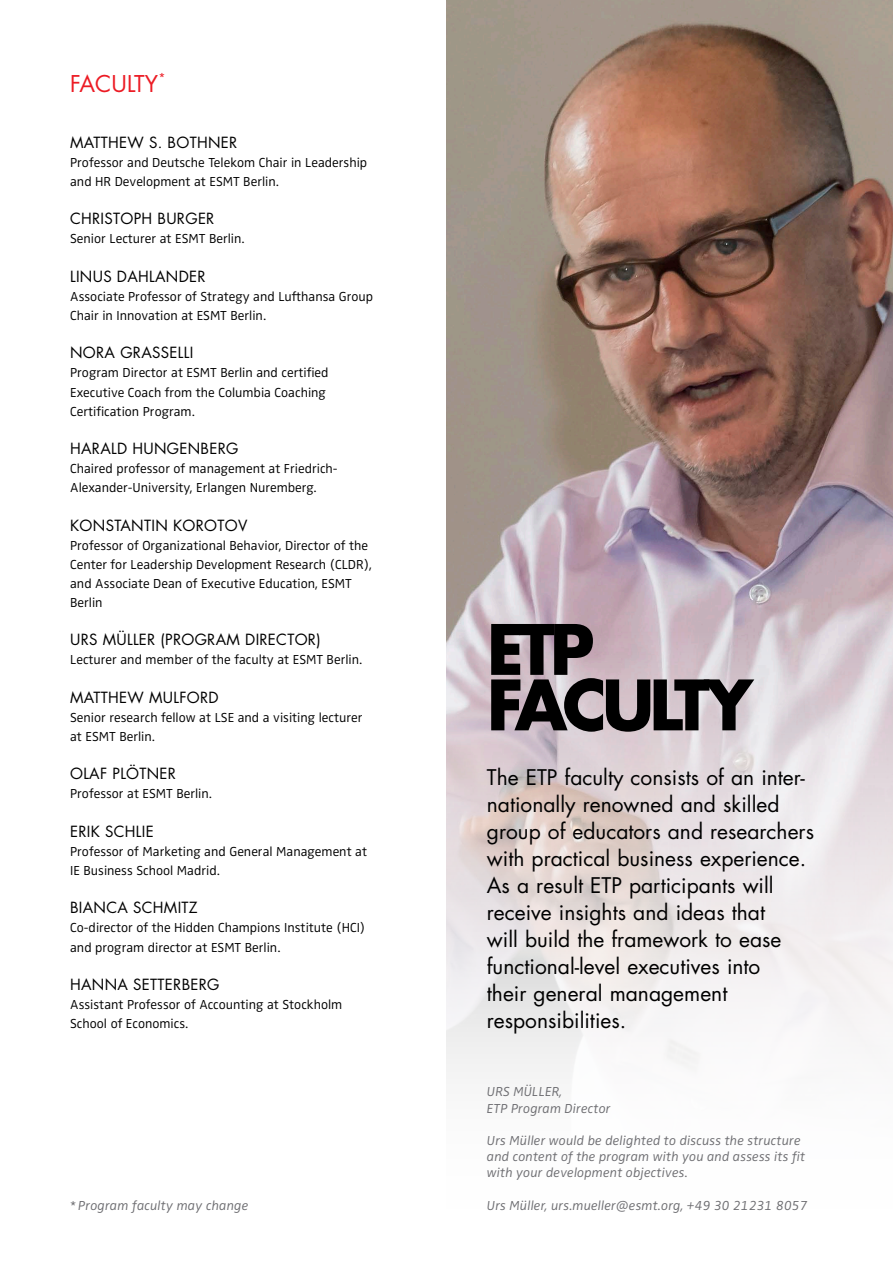
<style>
.page{position:relative;width:893px;height:1263px;background:#fff}
.page>*{position:absolute;margin:0;border:0;box-sizing:border-box;transform-origin:0 0}
.t1{font:700 67.5px/55.5px "Futura Std";letter-spacing:-.075em;color:#000}
.t2{font:22.5px "Futura Std";letter-spacing:.01em;color:#ec1b24}
.t3{font:21px/27px "Futura Std";color:#000}
.t4{font:15px "Futura Std";letter-spacing:.02em;color:#000}
.t5{font:300 13.5px/19.2px "Zwo OT";color:#000}
.t6{font:italic 300 13.5px/16.2px "Zwo OT";letter-spacing:.01em;color:#6d6d71}
.t7{font:12px "Futura Std";color:#ec1b24}
</style>
<div class="page">
<img style="left:446px;top:0;width:447px;height:530px">
<svg style="left:446px;top:530px;width:447px;height:549px"></svg>
<h2 class="t2" style="left:70px;top:69px;width:90px">FACULTY</h2>
<p class="t7" style="left:159px;top:70px;width:9px">*</p>
<p class="t4" style="left:70px;top:133px;width:169px">MATTHEW S. BOTHNER</p>
<p class="t5" style="left:70px;top:153px;width:299px">Professor and Deutsche Telekom Chair in Leadership and HR Development at ESMT Berlin.</p>
<p class="t4" style="left:70px;top:209px;width:146px">CHRISTOPH BURGER</p>
<p class="t5" style="left:70px;top:230px;width:176px">Senior Lecturer at ESMT Berlin.</p>
<p class="t4" style="left:70px;top:267px;width:137px">LINUS DAHLANDER</p>
<p class="t5" style="left:70px;top:287px;width:304px">Associate Professor of Strategy and Lufthansa Group<br>Chair in Innovation at ESMT Berlin.</p>
<p class="t4" style="left:70px;top:343px;width:125px">NORA GRASSELLI</p>
<p class="t5" style="left:70px;top:364px;width:260px">Program Director at ESMT Berlin and certified<br>Executive Coach from the Columbia Coaching<br>Certification Program.</p>
<p class="t4" style="left:70px;top:439px;width:170px">HARALD HUNGENBERG</p>
<p class="t5" style="left:70px;top:459px;width:269px">Chaired professor of management at Friedrich-<br>Alexander-University, Erlangen Nuremberg.</p>
<p class="t4" style="left:70px;top:515px;width:179px">KONSTANTIN KOROTOV</p>
<p class="t5" style="left:70px;top:536px;width:303px">Professor of Organizational Behavior, Director of the Center for Leadership Development Research (CLDR), and Associate Dean of Executive Education, ESMT Berlin</p>
<p class="t4" style="left:70px;top:630px;width:252px">URS MÜLLER (PROGRAM DIRECTOR)</p>
<p class="t5" style="left:70px;top:651px;width:293px">Lecturer and member of the faculty at ESMT Berlin.</p>
<p class="t4" style="left:70px;top:688px;width:150px">MATTHEW MULFORD</p>
<p class="t5" style="left:70px;top:708px;width:294px">Senior research fellow at LSE and a visiting lecturer at ESMT Berlin.</p>
<p class="t4" style="left:70px;top:764px;width:107px">OLAF PLÖTNER</p>
<p class="t5" style="left:70px;top:785px;width:143px">Professor at ESMT Berlin.</p>
<p class="t4" style="left:70px;top:821px;width:85px">ERIK SCHLIE</p>
<p class="t5" style="left:70px;top:842px;width:298px">Professor of Marketing and General Management at<br>IE Business School Madrid.</p>
<p class="t4" style="left:70px;top:898px;width:129px">BIANCA SCHMITZ</p>
<p class="t5" style="left:70px;top:918px;width:297px">Co-director of the Hidden Champions Institute (HCI) and program director at ESMT Berlin.</p>
<p class="t4" style="left:70px;top:975px;width:151px">HANNA SETTERBERG</p>
<p class="t5" style="left:70px;top:995px;width:274px">Assistant Professor of Accounting at Stockholm<br>School of Economics.</p>
<p class="t6" style="left:70px;top:1197px;width:180px">* Program faculty may change</p>
<h1 class="t1" style="left:487px;top:621px;width:268px">ETP<br>FACULTY</h1>
<p class="t3" style="left:487px;top:764px;width:329px">The ETP faculty consists of an inter&shy;nationally renowned and skilled group of educators and researchers with practical business experience.<br>As a result ETP participants will receive insights and ideas that<br>will build the framework to ease functional-level executives into<br>their general management responsibilities.</p>
<p class="t6" style="left:487px;top:1084px;width:125px">URS MÜLLER,<br>ETP Program Director</p>
<p class="t6" style="left:487px;top:1133px;width:320px">Urs Müller would be delighted to discuss the structure and content of the program with you and assess its fit with your development objectives.</p>
<p class="t6" style="left:487px;top:1197px;width:322px">Urs Müller, urs.mueller@esmt.org, +49 30 21231 8057</p>
</div>
